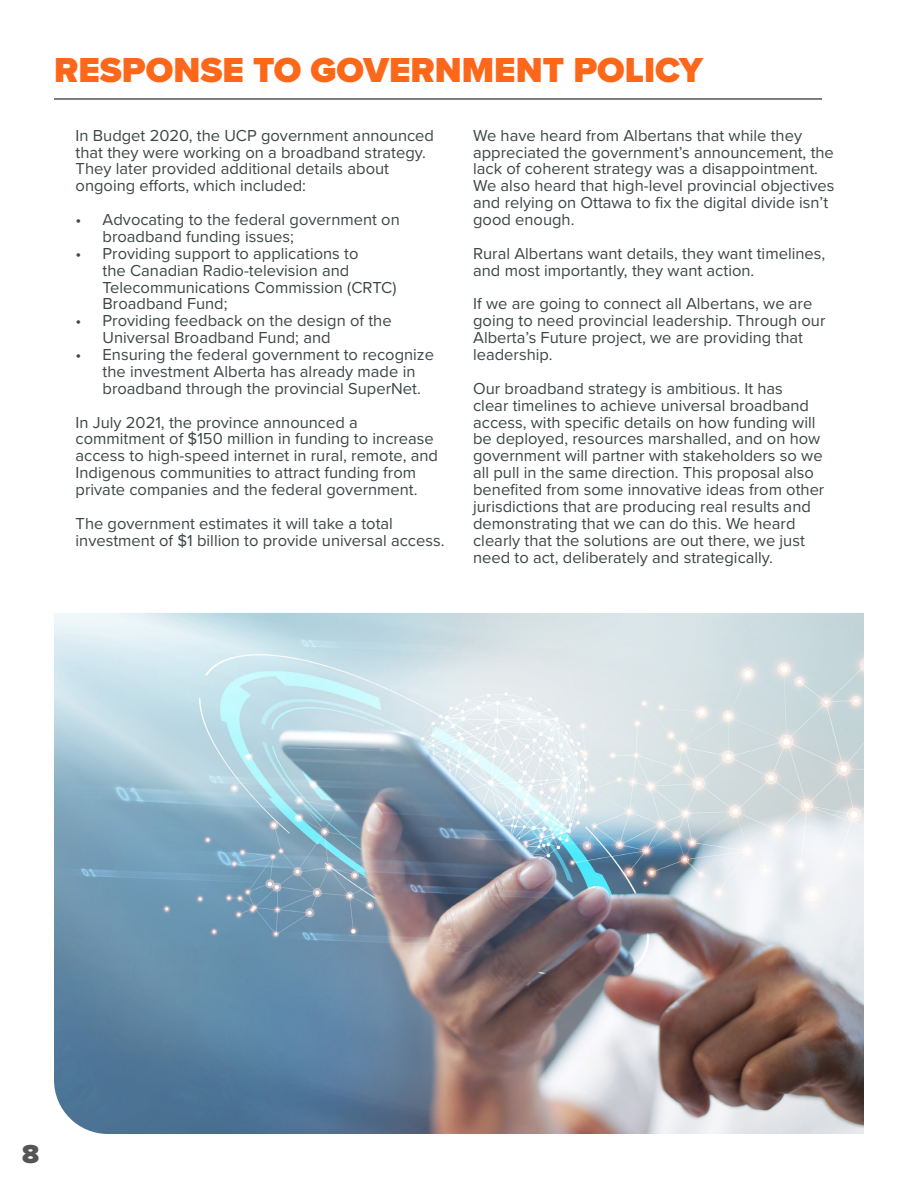
<style>
.page{position:relative;width:918px;height:1188px;background:#fff}
.page>*{position:absolute;margin:0;border:0;box-sizing:border-box;transform-origin:0 0}
.Paragraph_Style_1{font:900 36px "Proxima Nova";color:#fc671a}
.t1{font:900 27px "Proxima Nova";color:#545554}
.t2{font:16.5px/16.8px "Proxima Nova";color:#3e4646}
</style>
<div class="page">
<hr style="left:54px;top:98px;width:768px;height:2px;background:#535353">
<img style="left:54px;top:613px;width:810px;height:521px">
<p class="Paragraph_Style_1" style="left:54px;top:44px;width:651px">RESPONSE TO GOVERNMENT POLICY</p>
<p class="t2" style="left:76px;top:126px;width:360px">In Budget 2020, the UCP government announced that they were working on a broadband strategy.<br>They later provided additional details about ongoing efforts, which included:</p>
<p class="t2" style="left:103px;top:210px;width:299px;text-indent:-27px">• Advocating to the federal government on broadband funding issues;</p>
<p class="t2" style="left:103px;top:244px;width:295px;text-indent:-27px">• Providing support to applications to<br>the Canadian Radio-television and<br>Telecommunications Commission (CRTC)<br>Broadband Fund;</p>
<p class="t2" style="left:103px;top:312px;width:291px;text-indent:-27px">• Providing feedback on the design of the<br>Universal Broadband Fund; and</p>
<p class="t2" style="left:103px;top:345px;width:333px;text-indent:-27px">• Ensuring the federal government to recognize the investment Alberta has already made in broadband through the provincial SuperNet.</p>
<p class="t2" style="left:76px;top:413px;width:364px">In July 2021, the province announced a commitment of $150 million in funding to increase access to high-speed internet in rural, remote, and Indigenous communities to attract funding from private companies and the federal government.</p>
<p class="t2" style="left:76px;top:514px;width:370px">The government estimates it will take a total investment of $1 billion to provide universal access.</p>
<p class="t2" style="left:473px;top:126px;width:363px">We have heard from Albertans that while they appreciated the government’s announcement, the lack of coherent strategy was a disappointment.<br>We also heard that high-level provincial objectives and relying on Ottawa to fix the digital divide isn’t good enough.</p>
<p class="t2" style="left:473px;top:244px;width:354px">Rural Albertans want details, they want timelines, and most importantly, they want action.</p>
<p class="t2" style="left:473px;top:295px;width:354px">If we are going to connect all Albertans, we are going to need provincial leadership. Through our Alberta’s Future project, we are providing that leadership.</p>
<p class="t2" style="left:473px;top:379px;width:353px">Our broadband strategy is ambitious. It has<br>clear timelines to achieve universal broadband access, with specific details on how funding will be deployed, resources marshalled, and on how government will partner with stakeholders so we all pull in the same direction. This proposal also benefited from some innovative ideas from other jurisdictions that are producing real results and demonstrating that we can do this. We heard clearly that the solutions are out there, we just need to act, deliberately and strategically.</p>
<h2 class="t1" style="left:22px;top:1134px;width:19px">8</h2>
</div>
